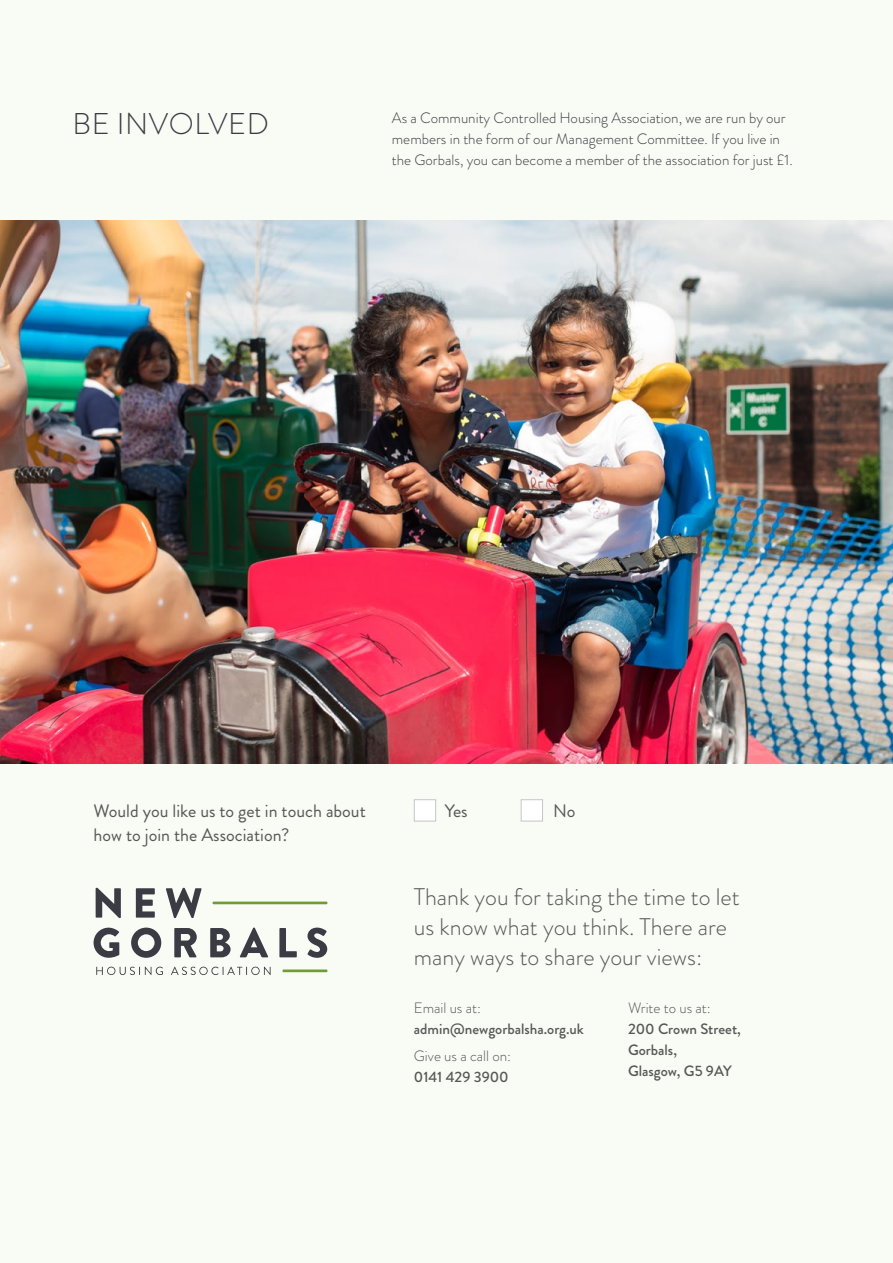
<style>
.page{position:relative;width:893px;height:1263px;background:#f9fbf5}
.page>*{position:absolute;margin:0;border:0;box-sizing:border-box;transform-origin:0 0}
.t1{font:300 30px "Brandon Grotesque";letter-spacing:.02em;color:#3b3c43}
.t2{font:300 24px/30px "Brandon Grotesque";color:#575756}
.t3{font:18px/24px "Brandon Grotesque";color:#575756}
.t4{font:300 15px/21px "Brandon Grotesque";color:#3b3c43}
.t5{font:500 15px/21px "Brandon Grotesque";color:#575756}
.t6{font:300 15px "Brandon Grotesque";color:#575756}
</style>
<div class="page">
<div style="left:414px;top:799px;width:22px;height:22px;background:#fff;border:1px solid #c6c6c6"></div>
<div style="left:521px;top:799px;width:22px;height:22px;background:#fff;border:1px solid #c6c6c6"></div>
<svg style="left:96px;top:888px;width:25px;height:30px"></svg>
<svg style="left:136px;top:888px;width:19px;height:29px"></svg>
<svg style="left:166px;top:888px;width:36px;height:30px"></svg>
<svg style="left:94px;top:928px;width:25px;height:30px"></svg>
<svg style="left:131px;top:927px;width:30px;height:31px"></svg>
<svg style="left:174px;top:928px;width:23px;height:29px"></svg>
<svg style="left:210px;top:928px;width:21px;height:29px"></svg>
<svg style="left:240px;top:927px;width:28px;height:30px"></svg>
<svg style="left:279px;top:928px;width:18px;height:29px"></svg>
<svg style="left:307px;top:927px;width:20px;height:31px"></svg>
<svg style="left:96px;top:967px;width:67px;height:8px"></svg>
<svg style="left:171px;top:967px;width:100px;height:8px"></svg>
<hr style="left:213px;top:901px;width:114px;height:3px;background:#709c35">
<hr style="left:282px;top:969px;width:45px;height:3px;background:#709c35">
<img style="left:0;top:220px;width:893px;height:543px">
<h1 class="t1" style="left:72px;top:103px;width:198px">BE INVOLVED</h1>
<p class="t4" style="left:392px;top:108px;width:402px">As a Community Controlled Housing Association, we are run by our members in the form of our Management Committee. If you live in the Gorbals, you can become a member of the association for just £1.</p>
<p class="t3" style="left:94px;top:799px;width:274px">Would you like us to get in touch about how to join the Association?</p>
<p class="t3" style="left:445px;top:799px;width:24px">Yes</p>
<p class="t3" style="left:553px;top:799px;width:24px">No</p>
<h2 class="t2" style="left:414px;top:881px;width:327px">Thank you for taking the time to let us know what you think. There are many ways to share your views:</h2>
<p class="t6" style="left:414px;top:997px;width:69px">Email us at:</p>
<p class="t5" style="left:414px;top:1018px;width:172px">admin@newgorbalsha.org.uk</p>
<p class="t6" style="left:414px;top:1045px;width:99px">Give us a call on:</p>
<p class="t5" style="left:414px;top:1066px;width:96px">0141 429 3900</p>
<p class="t6" style="left:628px;top:997px;width:84px">Write to us at:</p>
<p class="t5" style="left:628px;top:1018px;width:114px">200 Crown Street,<br>Gorbals,<br>Glasgow, G5 9AY</p>
</div>
